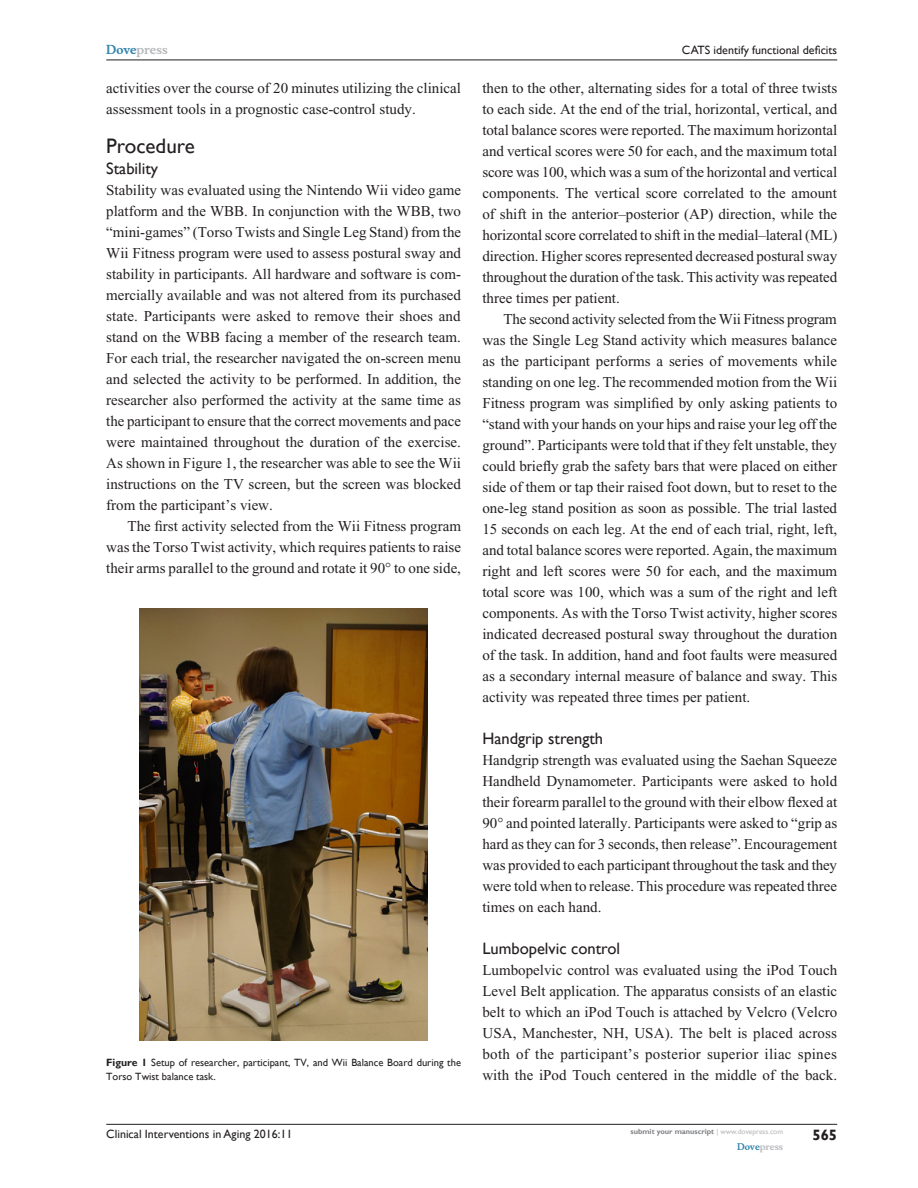
<style>
.page{position:relative;width:918px;height:1188px;background:#fff}
.page>*{position:absolute;margin:0;border:0;box-sizing:border-box;transform-origin:0 0}
.H2-before-H3{font:21px "Gill Sans";color:#231f20}
.H3-after-H2{font:16.5px "Gill Sans";color:#231f20}
.Tx{font:15px/21px "Times New Roman";color:#231f20;text-align:justify}
.TxF{font:15px/21px "Times New Roman";color:#231f20;text-align:justify}
.RunFolio-R{font:700 15px "Gill Sans";color:#231f20}
.RunF-R{font:12px "Gill Sans";color:#231f20}
.RunH-R{font:12px "Gill Sans";color:#231f20}
.RunH-Brand-R{font:700 12px "Musee";color:#b8b9bc}
.FigC{font:10.5px/13.5px "Gill Sans";color:#231f20}
.RunF-Brand-R{font:700 9px "Musee";color:#b8b9bc}
.RunF-SubmityourMS-R{font:700 7.5px "Gill Sans";color:#808285}
.s1{color:#3485ae}
.s2{font-weight:700}
.s3{font-weight:400;color:#b8b9bc}
</style>
<div class="page">
<hr style="left:106px;top:1124px;width:731px;height:1px;background:#231f20">
<hr style="left:106px;top:60px;width:731px;height:1px;background:#231f20">
<img style="left:140px;top:608px;width:288px;height:433px">
<p class="RunH-Brand-R" style="left:106px;top:43px;width:63px"><span class="s1">Dove</span>press</p>
<p class="Tx" style="left:106px;top:77px;width:356px">activities over the course of 20 minutes utilizing the clinical assessment tools in a prognostic case-control study.</p>
<p class="H2-before-H3" style="left:106px;top:133px;width:90px">Procedure</p>
<p class="H3-after-H2" style="left:106px;top:158px;width:53px">Stability</p>
<p class="TxF" style="left:106px;top:179px;width:356px">Stability was evaluated using the Nintendo Wii video game platform and the WBB. In conjunction with the WBB, two “mini-games” (Torso Twists and Single Leg Stand) from the Wii Fitness program were used to assess postural sway and stability in participants. All hardware and software is com&shy;mercially available and was not altered from its purchased state. Participants were asked to remove their shoes and stand on the WBB facing a member of the research team.<br>For each trial, the researcher navigated the on-screen menu and selected the activity to be performed. In addition, the researcher also performed the activity at the same time as the participant to ensure that the correct movements and pace were maintained throughout the duration of the exercise.<br>As shown in Figure 1, the researcher was able to see the Wii instructions on the TV screen, but the screen was blocked from the participant’s view.</p>
<p class="Tx" style="left:106px;top:515px;width:356px;text-indent:21px">The first activity selected from the Wii Fitness program was the Torso Twist activity, which requires patients to raise their arms parallel to the ground and rotate it 90 to one side,</p>
<p class="FigC" style="left:106px;top:1056px;width:356px"><span class="s2">Figure 1</span> Setup of researcher, participant, TV, and Wii Balance Board during the<br>Torso Twist balance task.</p>
<p class="RunH-R" style="left:682px;top:43px;width:157px">CATS identify functional deficits</p>
<p class="Tx" style="left:482px;top:77px;width:357px">then to the other, alternating sides for a total of three twists to each side. At the end of the trial, horizontal, vertical, and total balance scores were reported. The maximum horizontal and vertical scores were 50 for each, and the maximum total score was 100, which was a sum of the horizontal and vertical components. The vertical score correlated to the amount of shift in the anterior–posterior (AP) direction, while the horizontal score correlated to shift in the medial–lateral (ML) direction. Higher scores represented decreased postural sway throughout the duration of the task. This activity was repeated three times per patient.</p>
<p class="Tx" style="left:482px;top:308px;width:356px;text-indent:21px">The second activity selected from the Wii Fitness program was the Single Leg Stand activity which measures balance as the participant performs a series of movements while standing on one leg. The recommended motion from the Wii Fitness program was simplified by only asking patients to “stand with your hands on your hips and raise your leg off the ground”. Participants were told that if they felt unstable, they could briefly grab the safety bars that were placed on either side of them or tap their raised foot down, but to reset to the one-leg stand position as soon as possible. The trial lasted 15 seconds on each leg. At the end of each trial, right, left, and total balance scores were reported. Again, the maximum right and left scores were 50 for each, and the maximum total score was 100, which was a sum of the right and left components. As with the Torso Twist activity, higher scores indicated decreased postural sway throughout the duration of the task. In addition, hand and foot faults were measured as a secondary internal measure of balance and sway. This activity was repeated three times per patient.</p>
<h3 class="H3-after-H2" style="left:482px;top:728px;width:122px">Handgrip strength</h3>
<p class="TxF" style="left:482px;top:749px;width:356px">Handgrip strength was evaluated using the Saehan Squeeze Handheld Dynamometer. Participants were asked to hold their forearm parallel to the ground with their elbow flexed at 90 and pointed laterally. Participants were asked to “grip as hard as they can for 3 seconds, then release”. Encouragement was provided to each participant throughout the task and they were told when to release. This procedure was repeated three times on each hand.</p>
<h3 class="H3-after-H2" style="left:482px;top:938px;width:139px">Lumbopelvic control</h3>
<p class="TxF" style="left:482px;top:959px;width:356px">Lumbopelvic control was evaluated using the iPod Touch Level Belt application. The apparatus consists of an elastic belt to which an iPod Touch is attached by Velcro (Velcro USA, Manchester, NH, USA). The belt is placed across both of the participant’s posterior superior iliac spines with the iPod Touch centered in the middle of the back.</p>
<p class="RunF-R" style="left:106px;top:1127px;width:188px">Clinical Interventions in Aging 2016:11</p>
<p class="RunF-SubmityourMS-R" style="left:631px;top:1127px;width:154px">submit your manuscript <span class="s3">| www.dovepress.com</span></p>
<p class="RunF-Brand-R" style="left:737px;top:1141px;width:48px"><span class="s1">Dove</span>press</p>
<p class="RunFolio-R" style="left:812px;top:1126px;width:26px">565</p>
</div>
